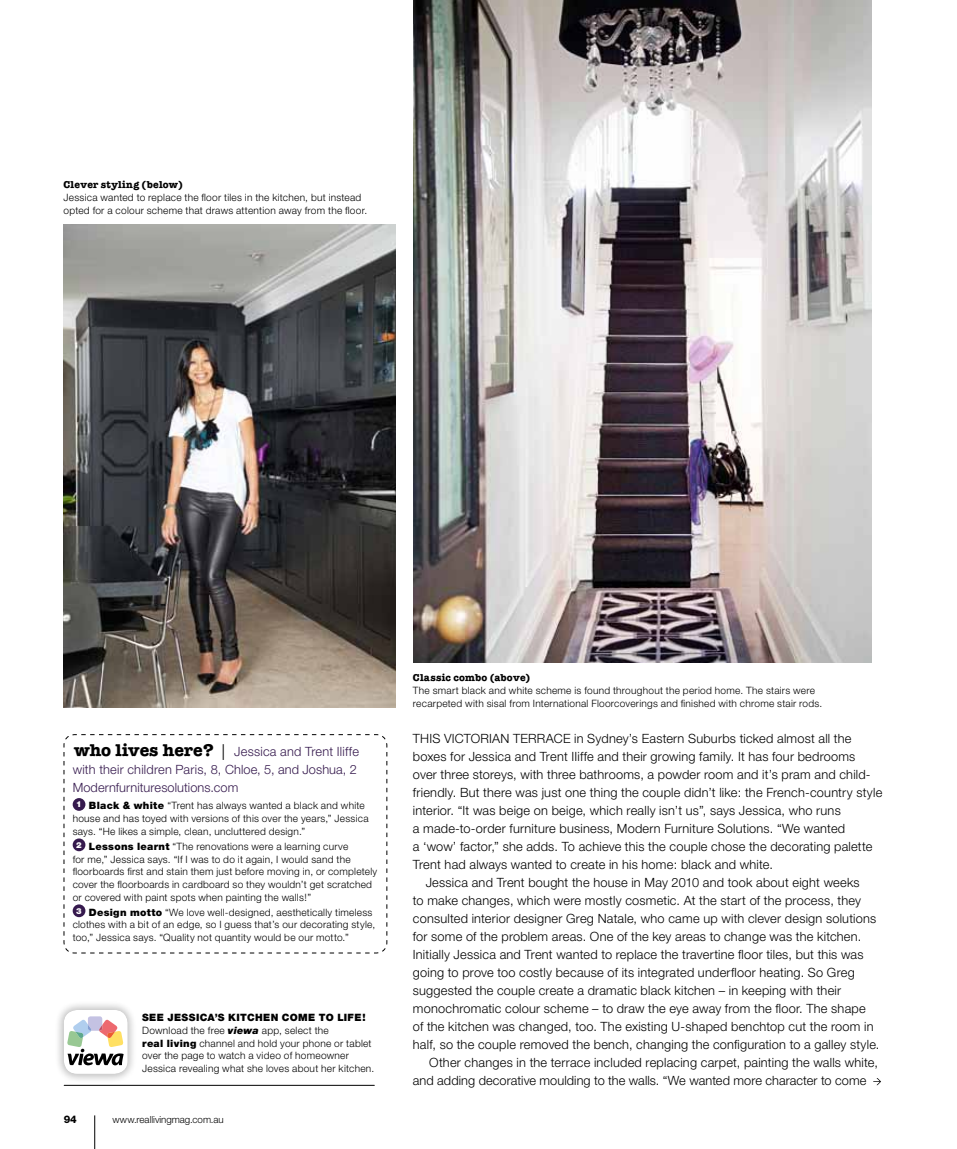
<style>
.page{position:relative;width:957px;height:1149px;background:#fff}
.page>*{position:absolute;margin:0;border:0;box-sizing:border-box;transform-origin:0 0}
.t1{font:300 12.75px "Helvetica Neue";letter-spacing:.015em;color:#000}
.t2{font:300 12.75px/18px "Helvetica Neue";letter-spacing:.015em;color:#361a4e}
.t3{font:800 10.5px "Helvetica Neue";color:#000}
.t4{font:300 10.2px/12.8px "Helvetica Neue";letter-spacing:.025em;color:#000}
.t5{font:700 10.2px "American Typewriter";letter-spacing:.02em;color:#000}
.t6{font:300 9.75px "Helvetica Neue";color:#000}
.s1{font-family:"American Typewriter";font-weight:700;font-size:17.25px;color:#000}
.s2{font-family:"American Typewriter";font-weight:500;font-size:15.75px;color:#000}
.s3{font-weight:900}
.s4{font-weight:900;font-style:italic}
</style>
<div class="page">
<hr style="left:94px;top:1114px;width:1px;height:34px;background:#000">
<svg style="left:873px;top:1078px;width:8px;height:6px"></svg>
<img style="left:414px;top:0;width:458px;height:662px">
<svg style="left:64px;top:734px;width:323px;height:219px"></svg>
<img style="left:64px;top:225px;width:332px;height:482px">
<div style="left:54px;top:999px;width:84px;height:84px;background:#000;opacity:.25"></div>
<svg style="left:64px;top:1009px;width:64px;height:64px"></svg>
<hr style="left:64px;top:1084px;width:310px;height:1px;background:#000">
<p class="t5" style="left:64px;top:179px;width:121px">Clever styling (below)</p>
<p class="t4" style="left:64px;top:191px;width:305px">Jessica wanted to replace the floor tiles in the kitchen, but instead opted for a colour scheme that draws attention away from the floor.</p>
<p class="t2" style="left:73px;top:742px;width:288px"><span class="s1">who lives here?</span> <span class="s2">|</span> Jessica and Trent Iliffe with their children Paris, 8, Chloe, 5, and Joshua, 2<br>Modernfurnituresolutions.com</p>
<p class="t4" style="left:73px;top:798px;width:297px;text-indent:3px"><sup>1</sup> <span class="s3">Black &amp; white</span> “Trent has always wanted a black and white house and has toyed with versions of this over the years,” Jessica says. “He likes a simple, clean, uncluttered design.”</p>
<p class="t4" style="left:73px;top:839px;width:306px;text-indent:4px"><sup>2</sup> <span class="s3">Lessons learnt</span> “The renovations were a learning curve<br>for me,” Jessica says. “If I was to do it again, I would sand the floorboards first and stain them just before moving in, or completely cover the floorboards in cardboard so they wouldn’t get scratched or covered with paint spots when painting the walls!”</p>
<p class="t4" style="left:73px;top:905px;width:304px;text-indent:4px"><sup>3</sup> <span class="s3">Design motto</span> “We love well-designed, aesthetically timeless clothes with a bit of an edge, so I guess that’s our decorating style, too,” Jessica says. “Quality not quantity would be our motto.”</p>
<p class="t4" style="left:142px;top:1010px;width:234px"><span class="s3">see jessica’s kitchen come to life!<br></span>Download the free <span class="s4">viewa</span> app, select the<br><span class="s3">real living</span> channel and hold your phone or tablet over the page to watch a video of homeowner Jessica revealing what she loves about her kitchen.</p>
<p class="t3" style="left:64px;top:1112px;width:15px">94</p>
<p class="t6" style="left:112px;top:1113px;width:113px">www.reallivingmag.com.au</p>
<p class="t5" style="left:413px;top:671px;width:119px">Classic combo (above)</p>
<p class="t4" style="left:413px;top:683px;width:411px">The smart black and white scheme is found throughout the period home. The stairs were recarpeted with sisal from International Floorcoverings and finished with chrome stair rods.</p>
<p class="t1" style="left:413px;top:730px;width:440px">This victorian terrace in Sydney’s Eastern Suburbs ticked almost all the</p>
<p class="t1" style="left:413px;top:748px;width:444px">boxes for Jessica and Trent IIiffe and their growing family. It has four bedrooms</p>
<p class="t1" style="left:413px;top:766px;width:459px">over three storeys, with three bathrooms, a powder room and it’s pram and child-</p>
<p class="t1" style="left:413px;top:784px;width:471px">friendly. But there was just one thing the couple didn’t like: the French-country style</p>
<p class="t1" style="left:413px;top:802px;width:429px">interior. “It was beige on beige, which really isn’t us”, says Jessica, who runs</p>
<p class="t1" style="left:413px;top:820px;width:434px">a made-to-order furniture business, Modern Furniture Solutions. “We wanted</p>
<p class="t1" style="left:413px;top:838px;width:461px">a ‘wow’ factor,” she adds. To achieve this the couple chose the decorating palette</p>
<p class="t1" style="left:413px;top:856px;width:361px">Trent had always wanted to create in his home: black and white.</p>
<p class="t1" style="left:426px;top:874px;width:435px">Jessica and Trent bought the house in May 2010 and took about eight weeks</p>
<p class="t1" style="left:413px;top:892px;width:450px">to make changes, which were mostly cosmetic. At the start of the process, they</p>
<p class="t1" style="left:413px;top:910px;width:465px">consulted interior designer Greg Natale, who came up with clever design solutions</p>
<p class="t1" style="left:413px;top:928px;width:450px">for some of the problem areas. One of the key areas to change was the kitchen.</p>
<p class="t1" style="left:413px;top:946px;width:452px">Initially Jessica and Trent wanted to replace the travertine floor tiles, but this was</p>
<p class="t1" style="left:413px;top:964px;width:443px">going to prove too costly because of its integrated underfloor heating. So Greg</p>
<p class="t1" style="left:413px;top:982px;width:430px">suggested the couple create a dramatic black kitchen – in keeping with their</p>
<p class="t1" style="left:413px;top:1000px;width:454px">monochromatic colour scheme – to draw the eye away from the floor. The shape</p>
<p class="t1" style="left:413px;top:1018px;width:462px">of the kitchen was changed, too. The existing U-shaped benchtop cut the room in</p>
<p class="t1" style="left:413px;top:1036px;width:468px">half, so the couple removed the bench, changing the configuration to a galley style.</p>
<p class="t1" style="left:429px;top:1054px;width:450px">Other changes in the terrace included replacing carpet, painting the walls white,</p>
<p class="t1" style="left:413px;top:1072px;width:455px">and adding decorative moulding to the walls. “We wanted more character to come</p>
</div>
